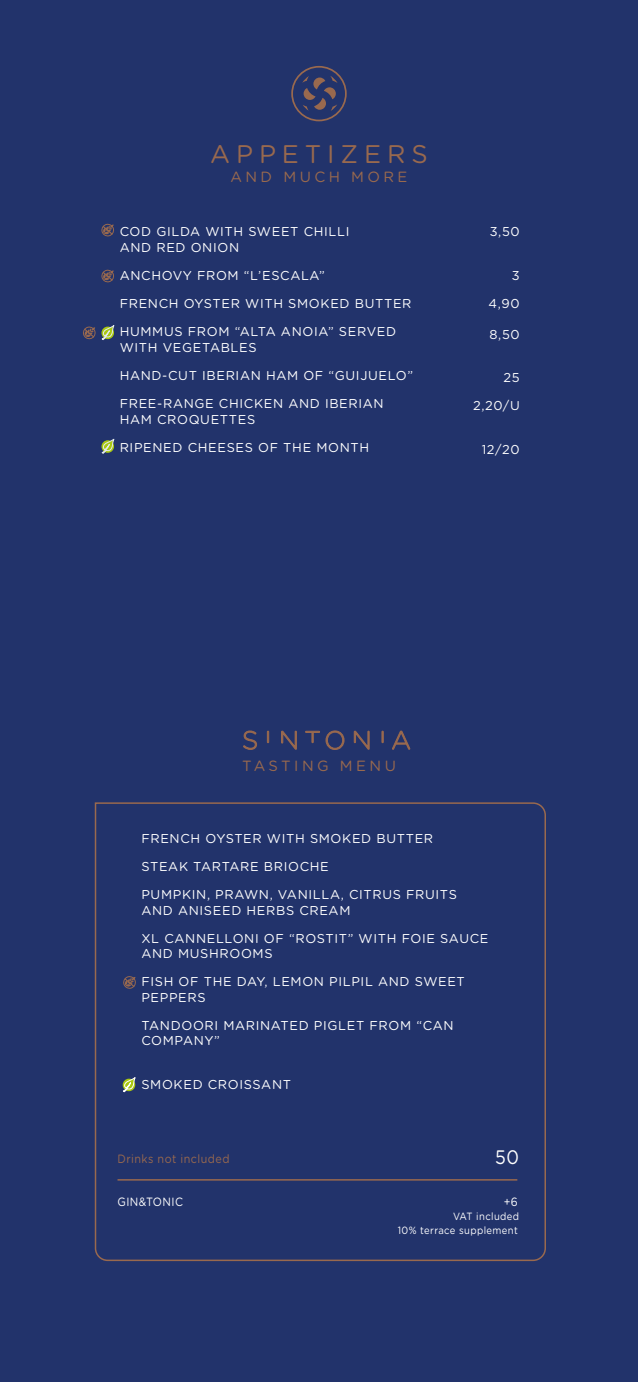
<style>
.page{position:relative;width:638px;height:1382px;background:#22336b}
.page>*{position:absolute;margin:0;border:0;box-sizing:border-box;transform-origin:0 0}
.t1{font:25.5px "Gotham Rounded";letter-spacing:.23em;color:#99694e}
.t2{font:19.5px "Gotham Rounded";color:#fff;scale:.9 1}
.t3{font:14.85px "Gotham Rounded";letter-spacing:.23em;color:#99694e}
.t4{font:12.9px/15.5px "Gotham Rounded";letter-spacing:.05em;color:#fff}
.t5{font:12px "Gotham Rounded";letter-spacing:.04em;color:#99694e;scale:.9 1}
.t6{font:12px "Gotham Rounded";letter-spacing:.04em;color:#fff;scale:.9 1}
.t7{font:10.5px "Gotham Rounded";letter-spacing:.04em;color:#fff;scale:.9 1}
</style>
<div class="page">
<svg style="left:94px;top:802px;width:452px;height:460px"></svg>
<svg style="left:291px;top:66px;width:56px;height:55px"></svg>
<svg style="left:102px;top:326px;width:12px;height:14px"></svg>
<svg style="left:101px;top:223px;width:13px;height:14px"></svg>
<svg style="left:101px;top:269px;width:13px;height:14px"></svg>
<svg style="left:83px;top:326px;width:13px;height:14px"></svg>
<svg style="left:102px;top:439px;width:12px;height:15px"></svg>
<hr style="left:117px;top:1179px;width:400px;height:2px;background:#99694e">
<svg style="left:243px;top:730px;width:167px;height:20px"></svg>
<svg style="left:123px;top:976px;width:13px;height:13px"></svg>
<svg style="left:123px;top:1078px;width:13px;height:15px"></svg>
<p class="t1" style="left:210px;top:137px;width:219px">APPETIZERS</p>
<p class="t3" style="left:230px;top:166px;width:178px">AND MUCH MORE</p>
<p class="t4" style="left:120px;top:223px;width:231px">COD GILDA WITH SWEET CHILLI<br>AND RED ONION</p>
<p class="t4" style="left:120px;top:267px;width:207px">ANCHOVY FROM “L’ESCALA”</p>
<p class="t4" style="left:120px;top:295px;width:293px">FRENCH OYSTER WITH SMOKED BUTTER</p>
<p class="t4" style="left:120px;top:323px;width:278px">HUMMUS FROM “ALTA ANOIA” SERVED<br>WITH VEGETABLES</p>
<p class="t4" style="left:120px;top:367px;width:295px">HAND-CUT IBERIAN HAM OF “GUIJUELO”</p>
<p class="t4" style="left:120px;top:395px;width:265px">FREE-RANGE CHICKEN AND IBERIAN<br>HAM CROQUETTES</p>
<p class="t4" style="left:120px;top:439px;width:251px">RIPENED CHEESES OF THE MONTH</p>
<p class="t4" style="left:490px;top:223px;width:31px">3,50</p>
<p class="t4" style="left:512px;top:267px;width:9px">3</p>
<p class="t4" style="left:488px;top:295px;width:33px">4,90</p>
<p class="t4" style="left:489px;top:326px;width:32px">8,50</p>
<p class="t4" style="left:503px;top:369px;width:18px">25</p>
<p class="t4" style="left:473px;top:398px;width:48px">2,20/U</p>
<p class="t4" style="left:482px;top:441px;width:39px">12/20</p>
<p class="t3" style="left:242px;top:755px;width:155px">TASTING MENU</p>
<p class="t4" style="left:141px;top:830px;width:293px">FRENCH OYSTER WITH SMOKED BUTTER</p>
<p class="t4" style="left:141px;top:858px;width:189px">STEAK TARTARE BRIOCHE</p>
<p class="t4" style="left:141px;top:886px;width:317px">PUMPKIN, PRAWN, VANILLA, CITRUS FRUITS<br>AND ANISEED HERBS CREAM</p>
<p class="t4" style="left:141px;top:930px;width:348px">XL CANNELLONI OF “ROSTIT” WITH FOIE SAUCE<br>AND MUSHROOMS</p>
<p class="t4" style="left:141px;top:973px;width:325px">FISH OF THE DAY, LEMON PILPIL AND SWEET<br>PEPPERS</p>
<p class="t4" style="left:141px;top:1017px;width:314px">TANDOORI MARINATED PIGLET FROM “CAN<br>COMPANY”</p>
<p class="t4" style="left:141px;top:1076px;width:151px">SMOKED CROISSANT</p>
<p class="t5" style="left:117px;top:1151px;width:126px">Drinks not included</p>
<p class="t2" style="left:495px;top:1143px;width:28px">50</p>
<p class="t6" style="left:117px;top:1193px;width:74px">GIN&amp;TONIC</p>
<p class="t6" style="left:504px;top:1193px;width:17px">+6</p>
<p class="t7" style="left:453px;top:1209px;width:75px">VAT included</p>
<p class="t7" style="left:398px;top:1223px;width:135px">10% terrace supplement</p>
</div>
